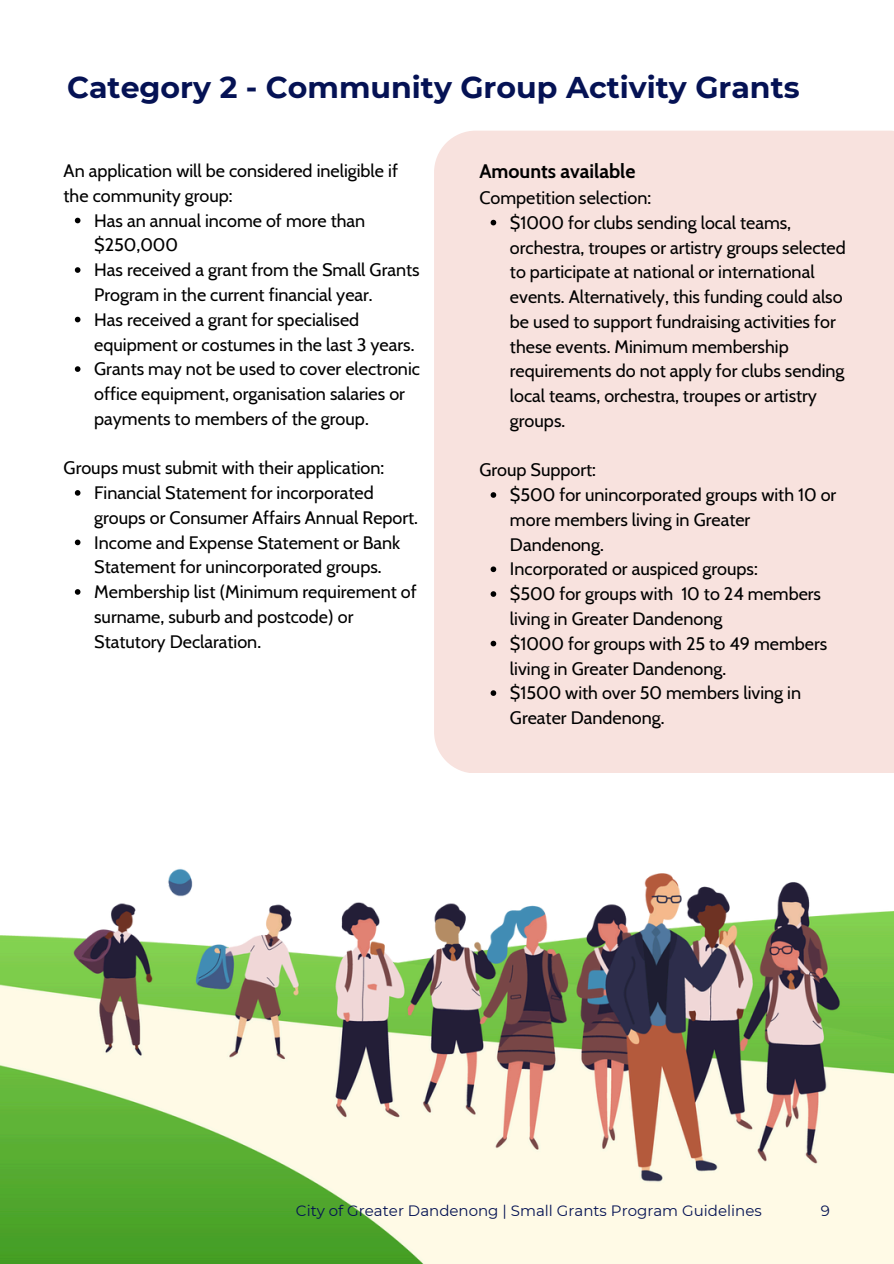
<style>
.page{position:relative;width:894px;height:1264px;background:#fff}
.page>*{position:absolute;margin:0;border:0;box-sizing:border-box;transform-origin:0 0}
.t1{font:700 30px "Montserrat";color:#051254}
.t2{font:700 19.5px "Cabin";color:#000}
.t3{font:18px/24.8px "Cabin";color:#000}
.t4{font:15px "Montserrat";color:#041253}
</style>
<div class="page">
<div style="left:434px;top:131px;width:459px;height:542px;background:#f8e2de"></div>
<img style="left:0;top:673px;width:893px;height:590px">
<svg style="left:75px;top:218px;width:5px;height:5px"></svg>
<svg style="left:75px;top:267px;width:5px;height:6px"></svg>
<svg style="left:75px;top:317px;width:5px;height:5px"></svg>
<svg style="left:75px;top:366px;width:5px;height:6px"></svg>
<svg style="left:75px;top:490px;width:5px;height:5px"></svg>
<svg style="left:75px;top:539px;width:5px;height:6px"></svg>
<svg style="left:75px;top:589px;width:5px;height:5px"></svg>
<svg style="left:490px;top:220px;width:6px;height:5px"></svg>
<svg style="left:490px;top:492px;width:6px;height:6px"></svg>
<svg style="left:490px;top:566px;width:6px;height:6px"></svg>
<svg style="left:490px;top:591px;width:6px;height:6px"></svg>
<svg style="left:490px;top:640px;width:6px;height:6px"></svg>
<svg style="left:490px;top:690px;width:6px;height:6px"></svg>
<p class="t1" style="left:67px;top:69px;width:733px">Category 2 - Community Group Activity Grants</p>
<h2 class="t3" style="left:64px;top:158px;width:336px">An application will be considered ineligible if the community group:</h2>
<p class="t3" style="left:94px;top:208px;width:272px">Has an annual income of more than $250,000</p>
<h2 class="t3" style="left:94px;top:257px;width:327px">Has received a grant from the Small Grants<br>Program in the current financial year.</h2>
<p class="t3" style="left:94px;top:307px;width:321px">Has received a grant for specialised equipment or costumes in the last 3 years.</p>
<p class="t3" style="left:94px;top:356px;width:327px">Grants may not be used to cover electronic office equipment, organisation salaries or payments to members of the group.</p>
<p class="t3" style="left:64px;top:455px;width:322px">Groups must submit with their application:</p>
<p class="t3" style="left:94px;top:480px;width:325px">Financial Statement for incorporated groups or Consumer Affairs Annual Report.</p>
<p class="t3" style="left:94px;top:530px;width:307px">Income and Expense Statement or Bank<br>Statement for unincorporated groups.</p>
<h2 class="t3" style="left:94px;top:579px;width:324px">Membership list (Minimum requirement of surname, suburb and postcode) or<br>Statutory Declaration.</h2>
<p class="t2" style="left:479px;top:159px;width:157px">Amounts available</p>
<p class="t3" style="left:479px;top:185px;width:173px">Competition selection:</p>
<p class="t3" style="left:510px;top:210px;width:337px">$1000 for clubs sending local teams, orchestra, troupes or artistry groups selected to participate at national or international events. Alternatively, this funding could also be used to support fundraising activities for these events. Minimum membership requirements do not apply for clubs sending local teams, orchestra, troupes or artistry groups.</p>
<h2 class="t3" style="left:479px;top:457px;width:118px">Group Support:</h2>
<p class="t3" style="left:510px;top:482px;width:328px">$500 for unincorporated groups with 10 or more members living in Greater<br>Dandenong.</p>
<p class="t3" style="left:510px;top:556px;width:249px">Incorporated or auspiced groups:</p>
<p class="t3" style="left:510px;top:581px;width:312px">$500 for groups with 10 to 24 members living in Greater Dandenong</p>
<p class="t3" style="left:510px;top:631px;width:319px">$1000 for groups with 25 to 49 members living in Greater Dandenong.</p>
<p class="t3" style="left:510px;top:680px;width:292px">$1500 with over 50 members living in<br>Greater Dandenong.</p>
<p class="t4" style="left:296px;top:1201px;width:467px">City of Greater Dandenong | Small Grants Program Guidelines</p>
<p class="t4" style="left:820px;top:1201px;width:11px">9</p>
</div>
